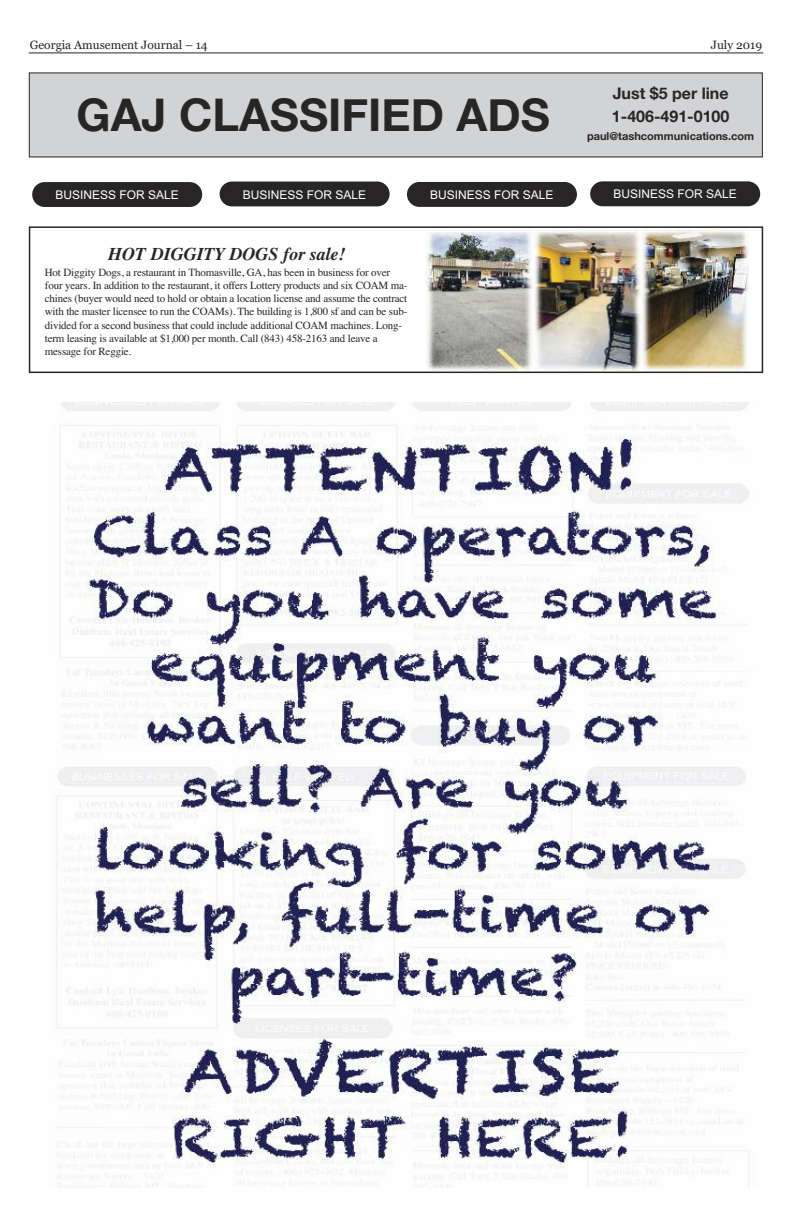
<style>
.page{position:relative;width:792px;height:1224px;background:#fff}
.page>*{position:absolute;margin:0;border:0;box-sizing:border-box;transform-origin:0 0}
.t1{font:700 45px "Helvetica Neue";color:#272526}
.t2{font:italic 700 18px "Times";color:#272526}
.t3{font:700 16px/22.9px "Helvetica Neue";color:#272526}
.t4{font:12px "Arial";color:#fff}
.t5{font:12px "Georgia";color:#272526}
.t6{font:11px/13.2px "Times";letter-spacing:-.015em;color:#272526}
.t7{font:700 11px "Helvetica Neue";color:#272526}
</style>
<div class="page">
<hr style="left:29px;top:52px;width:734px;height:1px;background:#272526">
<div style="left:30px;top:73px;width:732px;height:83px;background:#d2d3d5"></div>
<img style="left:57px;top:403px;width:692px;height:785px">
<div style="left:32px;top:182px;width:170px;height:25px;background:#272526;border-radius:12px"></div>
<div style="left:220px;top:182px;width:170px;height:24px;background:#272526;border-radius:12px"></div>
<div style="left:407px;top:182px;width:170px;height:25px;background:#272526;border-radius:12px"></div>
<div style="left:590px;top:181px;width:170px;height:25px;background:#272526;border-radius:12px"></div>
<div style="left:29px;top:226px;width:734px;height:147px;border:2px solid #272526"></div>
<img style="left:427px;top:230px;width:321px;height:140px">
<p class="t5" style="left:30px;top:38px;width:179px">Georgia Amusement Journal – 14</p>
<p class="t5" style="left:711px;top:37px;width:53px">July 2019</p>
<h3 class="t3" style="left:612px;top:81px;width:119px">Just $5 per line<br>1-406-491-0100</h3>
<h1 class="t1" style="left:77px;top:87px;width:475px">GAJ CLASSIFIED ADS</h1>
<p class="t7" style="left:587px;top:129px;width:169px">paul@tashcommunications.com</p>
<p class="t4" style="left:56px;top:188px;width:125px">BUSINESS FOR SALE</p>
<p class="t4" style="left:243px;top:187px;width:125px">BUSINESS FOR SALE</p>
<p class="t4" style="left:430px;top:188px;width:125px">BUSINESS FOR SALE</p>
<p class="t4" style="left:614px;top:187px;width:125px">BUSINESS FOR SALE</p>
<h2 class="t2" style="left:108px;top:243px;width:239px">HOT DIGGITY DOGS for sale!</h2>
<p class="t6" style="left:45px;top:265px;width:364px">Hot Diggity Dogs, a restaurant in Thomasville, GA, has been in business for over four years. In addition to the restaurant, it offers Lottery products and six COAM ma&shy;chines (buyer would need to hold or obtain a location license and assume the contract with the master licensee to run the COAMs). The building is 1,800 sf and can be sub&shy;divided for a second business that could include additional COAM machines. Long&shy;term leasing is available at $1,000 per month. Call (843) 458-2163 and leave a message for Reggie.</p>
</div>
